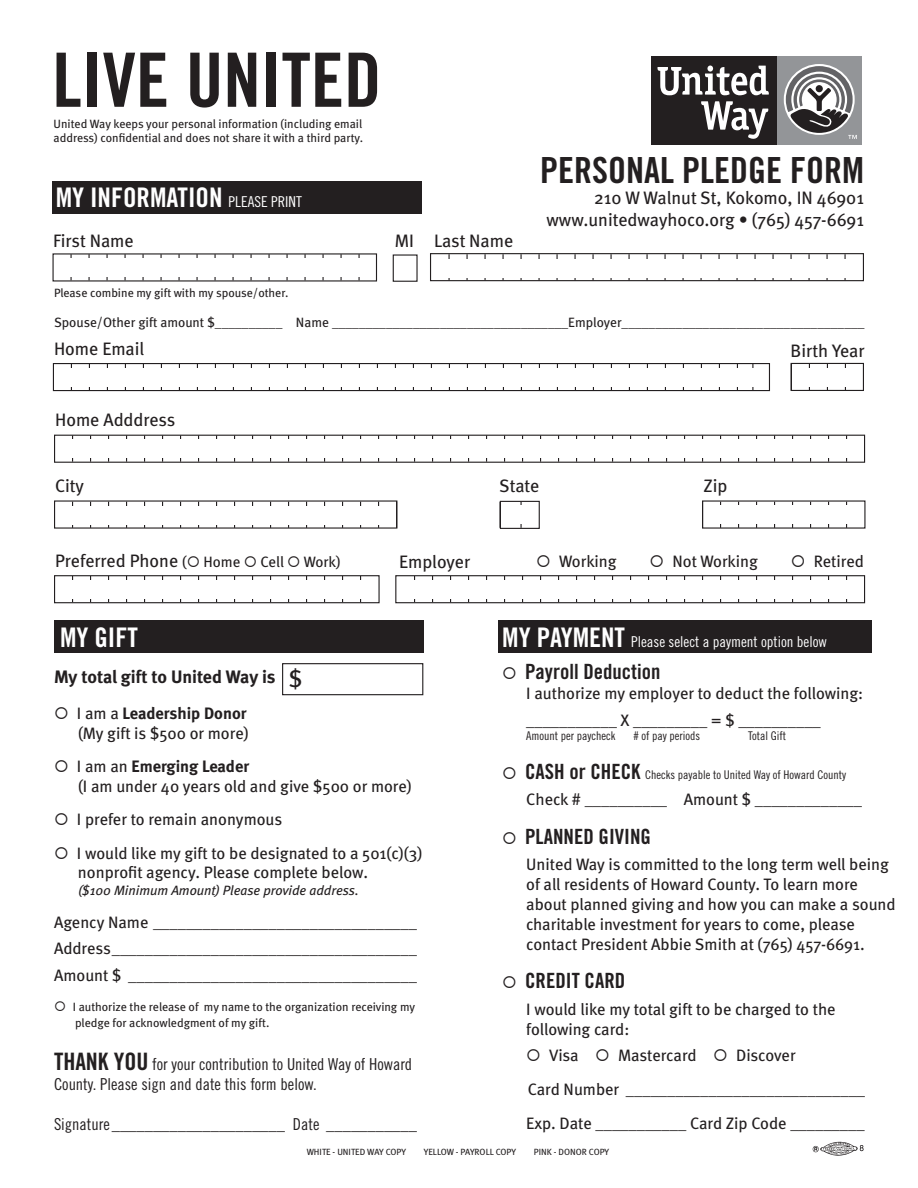
<style>
.page{position:relative;width:918px;height:1188px;background:#fff}
.page>*{position:absolute;margin:0;border:0;box-sizing:border-box;transform-origin:0 0}
.t1{font:75px "Trade Gothic Bold Cond Twenty";color:#231f20}
.t2{font:36px "Trade Gothic Bold Cond Twenty";color:#231f20}
.t3{font:27px "Trade Gothic Bold Cond Twenty";color:#fff}
.t4{font:24px "Meta";color:#231f20}
.t5{font:21px "Trade Gothic Bold Cond Twenty";color:#231f20}
.t6{font:18px/21.6px "Meta";color:#231f20;text-align:right}
.t7{font:700 18px "Meta";letter-spacing:-.005em;color:#231f20}
.t8{font:16.5px/19.8px "Meta";color:#231f20}
.t9{font:16.5px/19.8px "Trade Gothic Cond Eighteen";color:#231f20}
.t10{font:15px "Trade Gothic Cond Eighteen";color:#fff}
.t11{font:13.5px "Meta";color:#231f20}
.t12{font:italic 13.5px "Meta";color:#231f20}
.t13{font:12px/14.4px "Meta";color:#231f20}
.t14{font:12px "Trade Gothic Cond Eighteen";color:#231f20}
.t15{font:9px "Meta";color:#231f20}
.s1{font-family:"Trade Gothic Cond Eighteen";font-size:15px}
.s2{font-size:15px}
.s3{font-family:"Trade Gothic Bold Cond Twenty";font-size:27px}
.s4{font-weight:700}
.s5{font-family:"Trade Gothic Bold Cond Twenty";font-size:24px}
.s6{font-family:"Trade Gothic Bold Cond Twenty";font-size:21px}
</style>
<div class="page">
<div style="left:53px;top:181px;width:369px;height:33px;background:#231f20"></div>
<div style="left:498px;top:621px;width:374px;height:32px;background:#231f20"></div>
<svg style="left:651px;top:144px;width:211px;height:1px"></svg>
<div style="left:776px;top:56px;width:86px;height:88px;background:#939598"></div>
<div style="left:651px;top:56px;width:125px;height:88px;background:#231f20"></div>
<svg style="left:786px;top:66px;width:71px;height:73px"></svg>
<svg style="left:701px;top:101px;width:67px;height:38px"></svg>
<svg style="left:657px;top:66px;width:112px;height:29px"></svg>
<div style="left:53px;top:363px;width:717px;height:28px;border:1px solid #231f20"></div>
<div style="left:430px;top:253px;width:434px;height:28px;border:1px solid #231f20"></div>
<div style="left:393px;top:254px;width:25px;height:28px;border:1px solid #231f20"></div>
<div style="left:54px;top:435px;width:811px;height:28px;border:1px solid #231f20"></div>
<div style="left:791px;top:363px;width:73px;height:28px;border:1px solid #231f20"></div>
<div style="left:500px;top:501px;width:40px;height:28px;border:1px solid #231f20"></div>
<svg style="left:500px;top:502px;width:1px;height:26px"></svg>
<hr style="left:520px;top:502px;width:2px;height:26px;background:#231f20">
<div style="left:395px;top:575px;width:470px;height:28px;border:1px solid #231f20"></div>
<div style="left:54px;top:575px;width:326px;height:28px;border:1px solid #231f20"></div>
<div style="left:282px;top:663px;width:141px;height:32px;border:1px solid #231f20"></div>
<div style="left:507px;top:505px;width:23px;height:19px;background:#fff"></div>
<div style="left:54px;top:621px;width:369px;height:32px;background:#231f20"></div>
<img style="left:812px;top:1141px;width:52px;height:15px">
<p class="t1" style="left:52px;top:35px;width:331px">LIVE UNITED</p>
<p class="t13" style="left:54px;top:117px;width:311px">United Way keeps your personal information (including email address) confidential and does not share it with a third party.</p>
<p class="t3" style="left:56px;top:181px;width:248px">MY INFORMATION <span class="s1">PLEASE PRINT</span></p>
<p class="t6" style="left:53px;top:230px;width:82px">First Name</p>
<p class="t6" style="left:395px;top:230px;width:120px">MI Last Name</p>
<p class="t2" style="left:540px;top:148px;width:325px">PERSONAL PLEDGE FORM</p>
<p class="t6" style="left:546px;top:187px;width:319px">210 W Walnut St, Kokomo, IN 46901 www.unitedwayhoco.org • (765) 457-6691</p>
<p class="t13" style="left:54px;top:286px;width:236px">Please combine my gift with my spouse/other.</p>
<p class="t11" style="left:54px;top:314px;width:812px">Spouse/Other gift amount $__________ Name ___________________________________Employer____________________________________</p>
<p class="t6" style="left:54px;top:338px;width:92px">Home Email</p>
<p class="t6" style="left:791px;top:340px;width:75px">Birth Year</p>
<p class="t6" style="left:55px;top:409px;width:122px">Home Adddress</p>
<p class="t6" style="left:55px;top:475px;width:30px">City</p>
<p class="t6" style="left:499px;top:475px;width:42px">State</p>
<p class="t6" style="left:704px;top:475px;width:25px">Zip</p>
<p class="t6" style="left:55px;top:550px;width:287px">Preferred Phone <span class="s2">(</span>○ <span class="s2">Home</span> ○ <span class="s2">Cell</span> ○ <span class="s2">Work)</span></p>
<p class="t6" style="left:399px;top:551px;width:73px">Employer</p>
<p class="t8" style="left:536px;top:551px;width:82px">○ Working</p>
<p class="t8" style="left:650px;top:551px;width:110px">○ Not Working</p>
<p class="t8" style="left:791px;top:551px;width:75px">○ Retired</p>
<p class="t3" style="left:60px;top:621px;width:79px">MY GIFT</p>
<p class="t10" style="left:502px;top:633px;width:326px"><span class="s3">MY PAYMENT</span> Please select a payment option below</p>
<p class="t4" style="left:288px;top:665px;width:15px">$</p>
<p class="t7" style="left:54px;top:667px;width:223px">My total gift to United Way is</p>
<p class="t8" style="left:54px;top:703px;width:196px;text-align:right">○ I am a <span class="s4">Leadership Donor </span>(My gift is $500 or more)</p>
<p class="t8" style="left:78px;top:756px;width:335px;text-indent:-24px">○ I am an <span class="s4">Emerging Leader<br></span>(I am under 40 years old and give $500 or more)</p>
<p class="t8" style="left:54px;top:810px;width:230px">○ I prefer to remain anonymous</p>
<p class="t8" style="left:78px;top:843px;width:346px;text-indent:-24px">○ I would like my gift to be designated to a 501(c)(3) nonprofit agency. Please complete below.</p>
<p class="t12" style="left:78px;top:882px;width:282px">($100 Minimum Amount) Please provide address.</p>
<p class="t8" style="left:54px;top:909px;width:364px;line-height:26.5px;text-align:justify">Agency Name ________________________________ Address_____________________________________ Amount $ ___________________________________</p>
<p class="t13" style="left:75px;top:998px;width:342px;line-height:16.5px;text-indent:-21px">○ I authorize the release of my name to the organization receiving my pledge for acknowledgment of my gift.</p>
<p class="t9" style="left:54px;top:1054px;width:360px"><span class="s5">THANK YOU</span> for your contribution to United Way of Howard<br>County. Please sign and date this form below.</p>
<p class="t9" style="left:54px;top:1114px;width:364px">Signature_____________________ Date ___________</p>
<p class="t5" style="left:502px;top:659px;width:160px">○ Payroll Deduction</p>
<p class="t8" style="left:526px;top:680px;width:338px;line-height:26.5px">I authorize my employer to deduct the following: ___________ X _________ = $ __________</p>
<p class="t14" style="left:526px;top:729px;width:91px">Amount per paycheck</p>
<p class="t14" style="left:634px;top:729px;width:68px"># of pay periods</p>
<p class="t14" style="left:748px;top:729px;width:40px">Total Gift</p>
<p class="t14" style="left:502px;top:767px;width:346px">○ <span class="s6">CASH or CHECK</span> Checks payable to United Way of Howard County</p>
<p class="t8" style="left:526px;top:789px;width:337px">Check # __________ Amount $ _____________</p>
<p class="t5" style="left:502px;top:824px;width:150px">○ PLANNED GIVING</p>
<p class="t8" style="left:526px;top:855px;width:371px">United Way is committed to the long term well being of all residents of Howard County. To learn more about planned giving and how you can make a sound charitable investment for years to come, please contact President Abbie Smith at (765) 457-6691.</p>
<p class="t5" style="left:502px;top:968px;width:125px">○ CREDIT CARD</p>
<p class="t8" style="left:526px;top:999px;width:311px">I would like my total gift to be charged to the following card:</p>
<p class="t8" style="left:526px;top:1039px;width:341px;line-height:33.8px">○ Visa ○ Mastercard ○ Discover<br>Card Number _____________________________<br>Exp. Date ___________ Card Zip Code _________</p>
<p class="t15" style="left:307px;top:1147px;width:101px">WHITE - UNITED WAY COPY</p>
<p class="t15" style="left:424px;top:1147px;width:94px">YELLOW - PAYROLL COPY</p>
<p class="t15" style="left:534px;top:1147px;width:77px">PINK - DONOR COPY</p>
</div>
